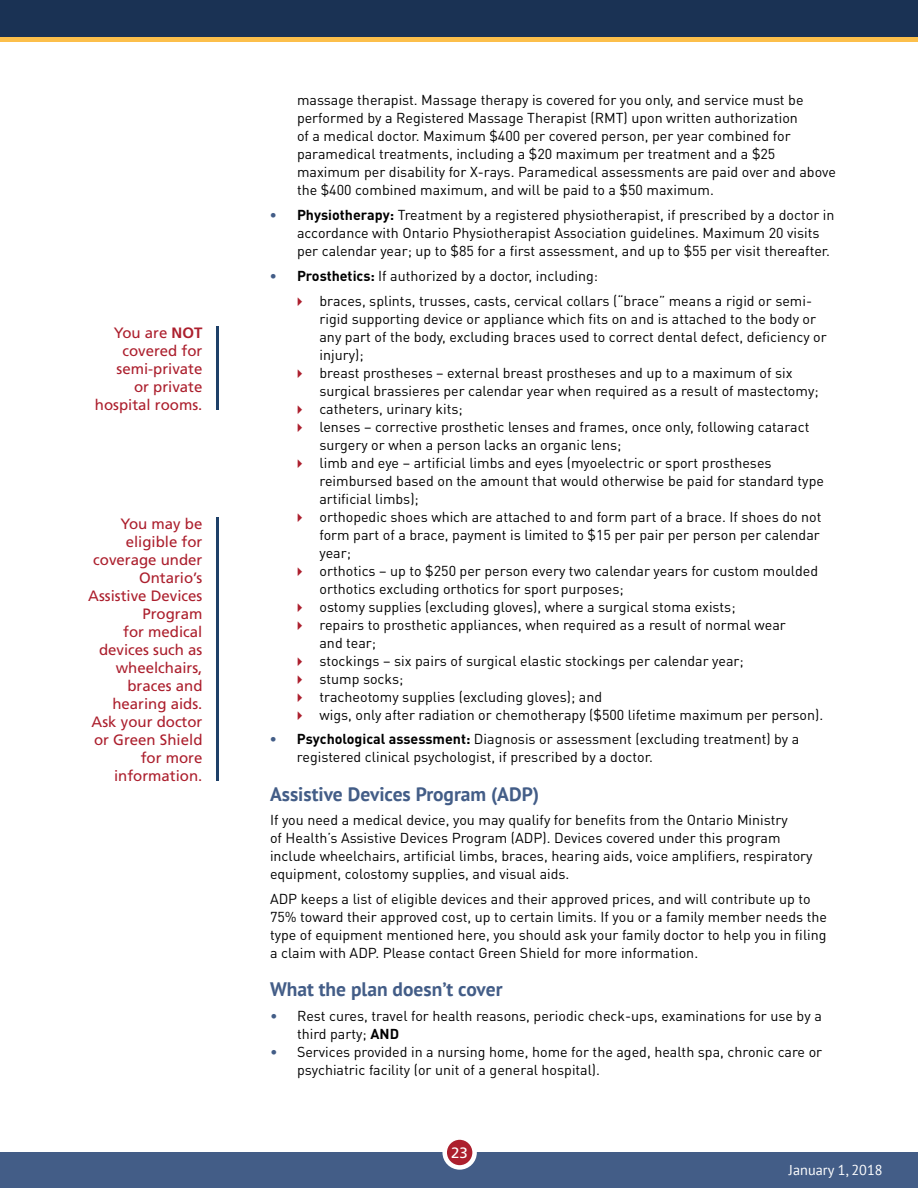
<style>
.page{position:relative;width:918px;height:1188px;background:#fff}
.page>*{position:absolute;margin:0;border:0;box-sizing:border-box;transform-origin:0 0}
.t1{font:700 19.5px "PT Sans";color:#435d87}
.t2{font:15px/18px "Frutiger";color:#ac1f2d;text-align:right}
.t3{font:15px "Frutiger";color:#fff}
.t4{font:14.25px/18px "DINOT";color:#000}
.t5{font:14.25px "PT Sans";letter-spacing:.005em;color:#fff}
.s1{font-weight:700}
.s2{font-weight:700;color:#435d87}
.s3{color:#435d87}
</style>
<div class="page">
<div style="left:0;top:0;width:918px;height:40px;background:#1a3254"></div>
<div style="left:0;top:1152px;width:918px;height:36px;background:#435d87"></div>
<hr style="left:0;top:37px;width:918px;height:4px;background:#fcbf4b">
<svg style="left:445px;top:1138px;width:30px;height:29px"></svg>
<div style="left:442px;top:1135px;width:35px;height:35px;border:4px solid #fff;border-radius:50%"></div>
<hr style="left:216px;top:326px;width:2px;height:83px;background:#1e4068">
<hr style="left:216px;top:517px;width:2px;height:264px;background:#1e4068">
<p class="t2" style="left:95px;top:323px;width:109px">You are <span class="s1">NOT </span>covered for semi-private<br>or private hospital rooms.</p>
<p class="t2" style="left:88px;top:515px;width:116px">You may be eligible for coverage under<br>Ontario’s<br>Assistive Devices<br>Program<br>for medical devices such as wheelchairs, braces and hearing aids.<br>Ask your doctor or Green Shield for more information.</p>
<p class="t4" style="left:297px;top:91px;width:540px">massage therapist. Massage therapy is covered for you only, and service must be performed by a Registered Massage Therapist (RMT) upon written authorization<br>of a medical doctor. Maximum $400 per covered person, per year combined for paramedical treatments, including a $20 maximum per treatment and a $25 maximum per disability for X-rays. Paramedical assessments are paid over and above the $400 combined maximum, and will be paid to a $50 maximum.</p>
<p class="t4" style="left:297px;top:205px;width:539px;text-indent:-27px"><span class="s2">•</span> <span class="s1">Physiotherapy:</span> Treatment by a registered physiotherapist, if prescribed by a doctor in accordance with Ontario Physiotherapist Association guidelines. Maximum 20 visits per calendar year; up to $85 for a first assessment, and up to $55 per visit thereafter.</p>
<p class="t4" style="left:320px;top:263px;width:494px;line-height:24.8px;text-indent:-50px"><span class="s2">•</span> <span class="s1">Prosthetics:</span> If authorized by a doctor, including:<br>braces, splints, trusses, casts, cervical collars (“brace” means a rigid or semi-</p>
<p class="t4" style="left:320px;top:309px;width:509px">rigid supporting device or appliance which fits on and is attached to the body or any part of the body, excluding braces used to correct dental defect, deficiency or injury);<br>breast prostheses – external breast prostheses and up to a maximum of six surgical brassieres per calendar year when required as a result of mastectomy; catheters, urinary kits;<br>lenses – corrective prosthetic lenses and frames, once only, following cataract surgery or when a person lacks an organic lens;<br>limb and eye – artificial limbs and eyes (myoelectric or sport prostheses reimbursed based on the amount that would otherwise be paid for standard type artificial limbs);<br>orthopedic shoes which are attached to and form part of a brace. If shoes do not form part of a brace, payment is limited to $15 per pair per person per calendar year;<br>orthotics – up to $250 per person every two calendar years for custom moulded orthotics excluding orthotics for sport purposes;<br>ostomy supplies (excluding gloves), where a surgical stoma exists;<br>repairs to prosthetic appliances, when required as a result of normal wear<br>and tear;<br>stockings – six pairs of surgical elastic stockings per calendar year;<br>stump socks;<br>tracheotomy supplies (excluding gloves); and<br>wigs, only after radiation or chemotherapy ($500 lifetime maximum per person).</p>
<p class="t4" style="left:297px;top:730px;width:504px;text-indent:-27px"><span class="s2">•</span> <span class="s1">Psychological assessment:</span> Diagnosis or assessment (excluding treatment) by a registered clinical psychologist, if prescribed by a doctor.</p>
<h1 class="t1" style="left:270px;top:781px;width:271px">Assistive Devices Program (ADP)</h1>
<p class="t4" style="left:270px;top:811px;width:544px">If you need a medical device, you may qualify for benefits from the Ontario Ministry<br>of Health’s Assistive Devices Program (ADP). Devices covered under this program include wheelchairs, artificial limbs, braces, hearing aids, voice amplifiers, respiratory equipment, colostomy supplies, and visual aids.</p>
<p class="t4" style="left:270px;top:889px;width:559px">ADP keeps a list of eligible devices and their approved prices, and will contribute up to 75% toward their approved cost, up to certain limits. If you or a family member needs the type of equipment mentioned here, you should ask your family doctor to help you in filing a claim with ADP. Please contact Green Shield for more information.</p>
<h1 class="t1" style="left:270px;top:977px;width:234px">What the plan doesn’t cover</h1>
<p class="t4" style="left:297px;top:1006px;width:526px;text-indent:-27px"><span class="s3">•</span> Rest cures, travel for health reasons, periodic check-ups, examinations for use by a third party; <span class="s1">AND</span></p>
<p class="t4" style="left:297px;top:1042px;width:527px;text-indent:-27px"><span class="s3">•</span> Services provided in a nursing home, home for the aged, health spa, chronic care or psychiatric facility (or unit of a general hospital).</p>
<p class="t3" style="left:451px;top:1144px;width:18px">23</p>
<p class="t5" style="left:789px;top:1161px;width:95px">January 1, 2018</p>
</div>
